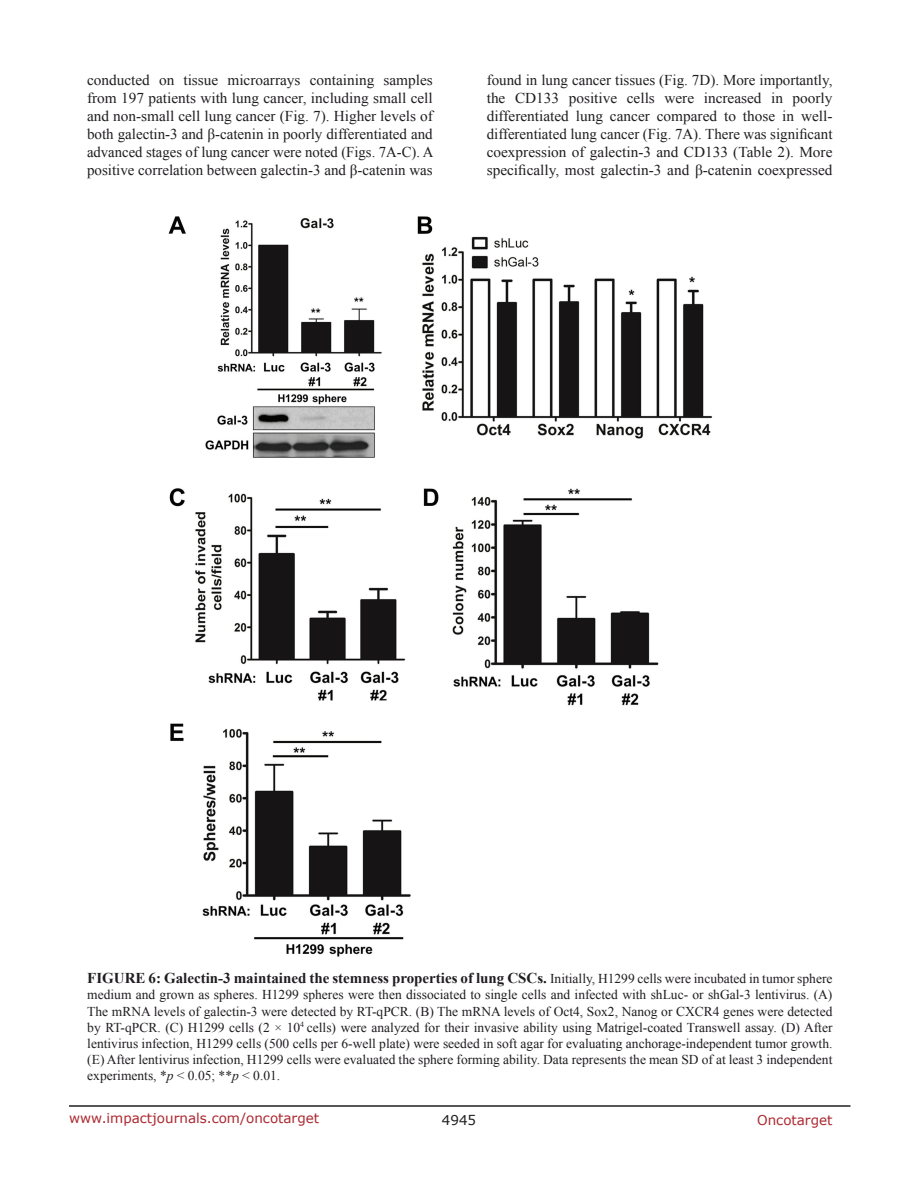
<style>
.page{position:relative;width:918px;height:1188px;background:#fff}
.page>*{position:absolute;margin:0;border:0;box-sizing:border-box;transform-origin:0 0}
.t1{font:15px/18px "Times New Roman";color:#201d20;text-align:justify}
.t2{font:700 15px "Times New Roman";color:#201d20}
.t3{font:13.5px/16.2px "Times New Roman";color:#201d20;text-align:justify}
.t4{font:13.5px "Verdana";color:#ac2830}
.t5{font:13.5px "Verdana";color:#201d20}
.s1{font-weight:700;font-size:15px}
.s2{font-style:italic}
</style>
<div class="page">
<hr style="left:69px;top:1105px;width:781px;height:2px;background:#231f20">
<img style="left:168px;top:216px;width:544px;height:741px">
<p class="t1" style="left:87px;top:71px;width:348px">conducted on tissue microarrays containing samples from 197 patients with lung cancer, including small cell and non-small cell lung cancer (Fig. 7). Higher levels of both galectin-3 and β-catenin in poorly differentiated and advanced stages of lung cancer were noted (Figs. 7A-C). A positive correlation between galectin-3 and β-catenin was</p>
<p class="t1" style="left:487px;top:71px;width:347px">found in lung cancer tissues (Fig. 7D). More importantly, the CD133 positive cells were increased in poorly differentiated lung cancer compared to those in well&shy;differentiated lung cancer (Fig. 7A). There was significant coexpression of galectin-3 and CD133 (Table 2). More specifically, most galectin-3 and β-catenin coexpressed</p>
<p class="t2" style="left:87px;top:968px;width:431px">FIGURE 6: Galectin-3 maintained the stemness properties of lung CSC</p>
<p class="t3" style="left:87px;top:970px;width:747px;text-indent:450px"><span class="s1">s.</span> Initially, H1299 cells were incubated in tumor sphere medium and grown as spheres. H1299 spheres were then dissociated to single cells and infected with shLuc- or shGal-3 lentivirus. (A)<br>The mRNA levels of galectin-3 were detected by RT-qPCR. (B) The mRNA levels of Oct4, Sox2, Nanog or CXCR4 genes were detected by RT-qPCR. (C) H1299 cells (2 × 10<sup>4</sup> cells) were analyzed for their invasive ability using Matrigel-coated Transwell assay. (D) After lentivirus infection, H1299 cells (500 cells per 6-well plate) were seeded in soft agar for evaluating anchorage-independent tumor growth. (E) After lentivirus infection, H1299 cells were evaluated the sphere forming ability. Data represents the mean SD of at least 3 independent experiments, *<span class="s2">p</span> &lt; 0.05; **<span class="s2">p</span> &lt; 0.01.</p>
<p class="t4" style="left:69px;top:1109px;width:252px">www.impactjournals.com/oncotarget</p>
<p class="t5" style="left:442px;top:1111px;width:36px">4945</p>
<p class="t4" style="left:757px;top:1111px;width:77px">Oncotarget</p>
</div>
